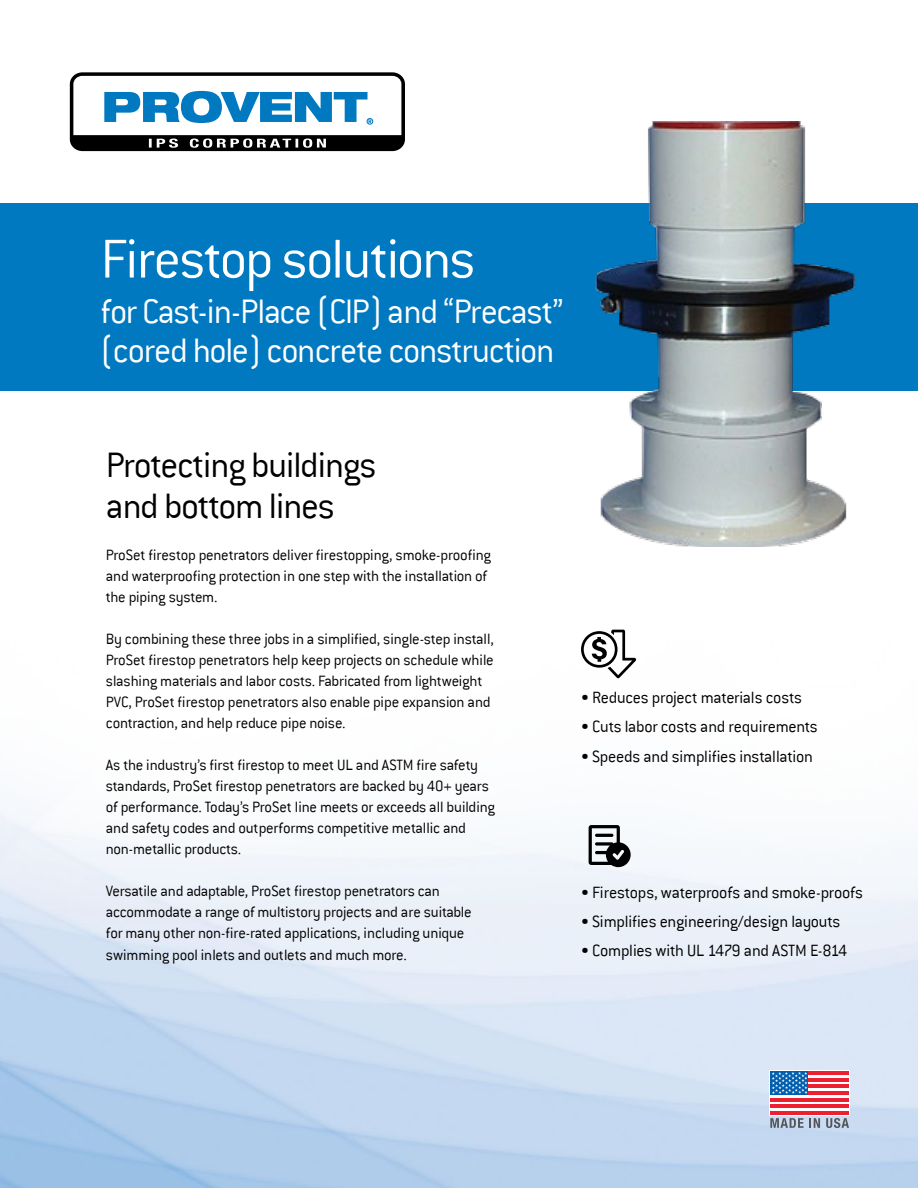
<style>
.page{position:relative;width:918px;height:1188px;background:#fff}
.page>*{position:absolute;margin:0;border:0;box-sizing:border-box;transform-origin:0 0}
.t1{font:300 60px "Conduit ITC";letter-spacing:-.035em;color:#fff}
.t2{font:300 39px/40.5px "Conduit ITC";letter-spacing:-.03em;color:#000}
.t3{font:300 37.5px/39px "Conduit ITC";letter-spacing:-.035em;color:#fff}
.t4{font:300 18px "Conduit ITC";letter-spacing:-.015em;color:#000}
.t5{font:300 16.5px/21px "Conduit ITC";letter-spacing:-.015em;color:#000}
</style>
<div class="page">
<div style="left:0;top:203px;width:918px;height:188px;background:#0079c1"></div>
<div style="left:0;top:615px;width:918px;height:306px;background:linear-gradient(to bottom,#fff,#eef3f9)"></div>
<svg style="left:589px;top:825px;width:42px;height:42px"></svg>
<svg style="left:581px;top:630px;width:55px;height:48px"></svg>
<img style="left:595px;top:122px;width:260px;height:424px">
<hr style="left:808px;top:1078px;width:41px;height:3px;background:#ec2030">
<hr style="left:808px;top:1085px;width:41px;height:3px;background:#ec2030">
<hr style="left:808px;top:1091px;width:41px;height:4px;background:#ec2030">
<hr style="left:808px;top:1071px;width:41px;height:4px;background:#ec2030">
<div style="left:771px;top:1071px;width:37px;height:24px;background:#005fae"></div>
<hr style="left:770px;top:1098px;width:79px;height:3px;background:#ec2030">
<hr style="left:770px;top:1104px;width:79px;height:4px;background:#ec2030">
<hr style="left:770px;top:1111px;width:79px;height:4px;background:#ec2030">
<svg style="left:772px;top:1072px;width:36px;height:22px"></svg>
<svg style="left:770px;top:1118px;width:50px;height:10px"></svg>
<svg style="left:826px;top:1118px;width:23px;height:10px"></svg>
<div style="left:70px;top:72px;width:335px;height:79px;background:linear-gradient(to right,#000,#000);border-radius:12px"></div>
<svg style="left:73px;top:76px;width:328px;height:72px"></svg>
<h1 class="t1" style="left:100px;top:226px;width:377px">Firestop solutions</h1>
<h3 class="t3" style="left:100px;top:291px;width:465px">for Cast-in-Place (CIP) and “Precast” (cored hole) concrete construction</h3>
<h2 class="t2" style="left:106px;top:445px;width:272px">Protecting buildings and bottom lines</h2>
<p class="t5" style="left:106px;top:545px;width:387px">ProSet firestop penetrators deliver firestopping, smoke-proofing and waterproofing protection in one step with the installation of the piping system.</p>
<p class="t5" style="left:106px;top:629px;width:389px">By combining these three jobs in a simplified, single-step install, ProSet firestop penetrators help keep projects on schedule while slashing materials and labor costs. Fabricated from lightweight PVC, ProSet firestop penetrators also enable pipe expansion and contraction, and help reduce pipe noise.</p>
<p class="t5" style="left:106px;top:755px;width:391px">As the industry’s first firestop to meet UL and ASTM fire safety standards, ProSet firestop penetrators are backed by 40+ years of performance. Today’s ProSet line meets or exceeds all building and safety codes and outperforms competitive metallic and non-metallic products.</p>
<p class="t5" style="left:106px;top:881px;width:367px">Versatile and adaptable, ProSet firestop penetrators can accommodate a range of multistory projects and are suitable for many other non-fire-rated applications, including unique swimming pool inlets and outlets and much more.</p>
<p class="t4" style="left:581px;top:688px;width:222px">• Reduces project materials costs</p>
<p class="t4" style="left:581px;top:717px;width:238px">• Cuts labor costs and requirements</p>
<p class="t4" style="left:581px;top:746px;width:233px">• Speeds and simplifies installation</p>
<p class="t4" style="left:581px;top:882px;width:284px">• Firestops, waterproofs and smoke-proofs</p>
<p class="t4" style="left:581px;top:912px;width:261px">• Simplifies engineering/design layouts</p>
<p class="t4" style="left:581px;top:941px;width:268px">• Complies with UL 1479 and ASTM E-814</p>
</div>
